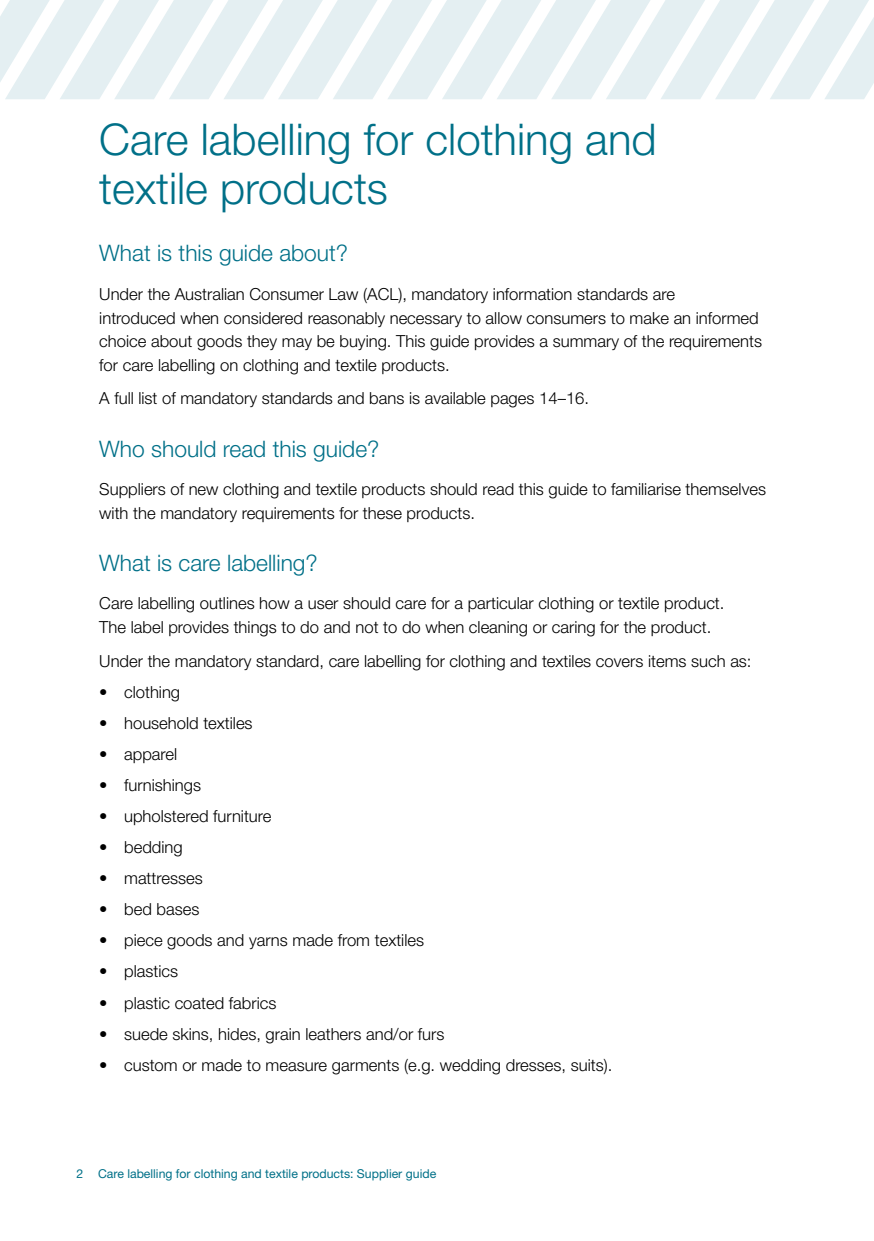
<style>
.page{position:relative;width:874px;height:1241px;background:#fff}
.page>*{position:absolute;margin:0;border:0;box-sizing:border-box;transform-origin:0 0}
._02_heading_1{font:300 43.75px/49px "Helvetica Neue LT Std";color:#007088}
._02_heading_2{font:300 22.75px "Helvetica Neue LT Std";color:#007088}
._01_body_text{font:300 16.62px/23.6px "Helvetica Neue LT Std";color:#000}
.t1{font:12.25px "Helvetica Neue LT Std";color:#007088}
</style>
<div class="page">
<svg style="left:0;top:0;width:873px;height:99px"></svg>
<h1 class="_02_heading_1" style="left:99px;top:114px;width:558px">Care labelling for clothing and textile products</h1>
<h2 class="_02_heading_2" style="left:99px;top:239px;width:250px">What is this guide about?</h2>
<p class="_01_body_text" style="left:99px;top:282px;width:664px">Under the Australian Consumer Law (ACL), mandatory information standards are<br>introduced when considered reasonably necessary to allow consumers to make an informed choice about goods they may be buying. This guide provides a summary of the requirements for care labelling on clothing and textile products.</p>
<p class="_01_body_text" style="left:99px;top:386px;width:491px">A full list of mandatory standards and bans is available pages 14–16.</p>
<h2 class="_02_heading_2" style="left:99px;top:434px;width:281px">Who should read this guide?</h2>
<p class="_01_body_text" style="left:99px;top:477px;width:668px">Suppliers of new clothing and textile products should read this guide to familiarise themselves with the mandatory requirements for these products.</p>
<h2 class="_02_heading_2" style="left:99px;top:548px;width:220px">What is care labelling?</h2>
<p class="_01_body_text" style="left:99px;top:591px;width:626px">Care labelling outlines how a user should care for a particular clothing or textile product.<br>The label provides things to do and not to do when cleaning or caring for the product.</p>
<p class="_01_body_text" style="left:99px;top:648px;width:653px">Under the mandatory standard, care labelling for clothing and textiles covers items such as:</p>
<p class="_01_body_text" style="left:99px;top:679px;width:82px">• clothing</p>
<p class="_01_body_text" style="left:99px;top:710px;width:155px">• household textiles</p>
<p class="_01_body_text" style="left:99px;top:741px;width:79px">• apparel</p>
<p class="_01_body_text" style="left:99px;top:772px;width:103px">• furnishings</p>
<p class="_01_body_text" style="left:99px;top:803px;width:173px">• upholstered furniture</p>
<p class="_01_body_text" style="left:99px;top:834px;width:85px">• bedding</p>
<p class="_01_body_text" style="left:99px;top:866px;width:105px">• mattresses</p>
<p class="_01_body_text" style="left:99px;top:897px;width:101px">• bed bases</p>
<p class="_01_body_text" style="left:99px;top:928px;width:326px">• piece goods and yarns made from textiles</p>
<p class="_01_body_text" style="left:99px;top:959px;width:80px">• plastics</p>
<p class="_01_body_text" style="left:99px;top:990px;width:178px">• plastic coated fabrics</p>
<p class="_01_body_text" style="left:99px;top:1021px;width:346px">• suede skins, hides, grain leathers and/or furs</p>
<p class="_01_body_text" style="left:99px;top:1052px;width:514px">• custom or made to measure garments (e.g. wedding dresses, suits).</p>
<p class="t1" style="left:76px;top:1165px;width:361px">2 Care labelling for clothing and textile products: Supplier guide</p>
</div>
